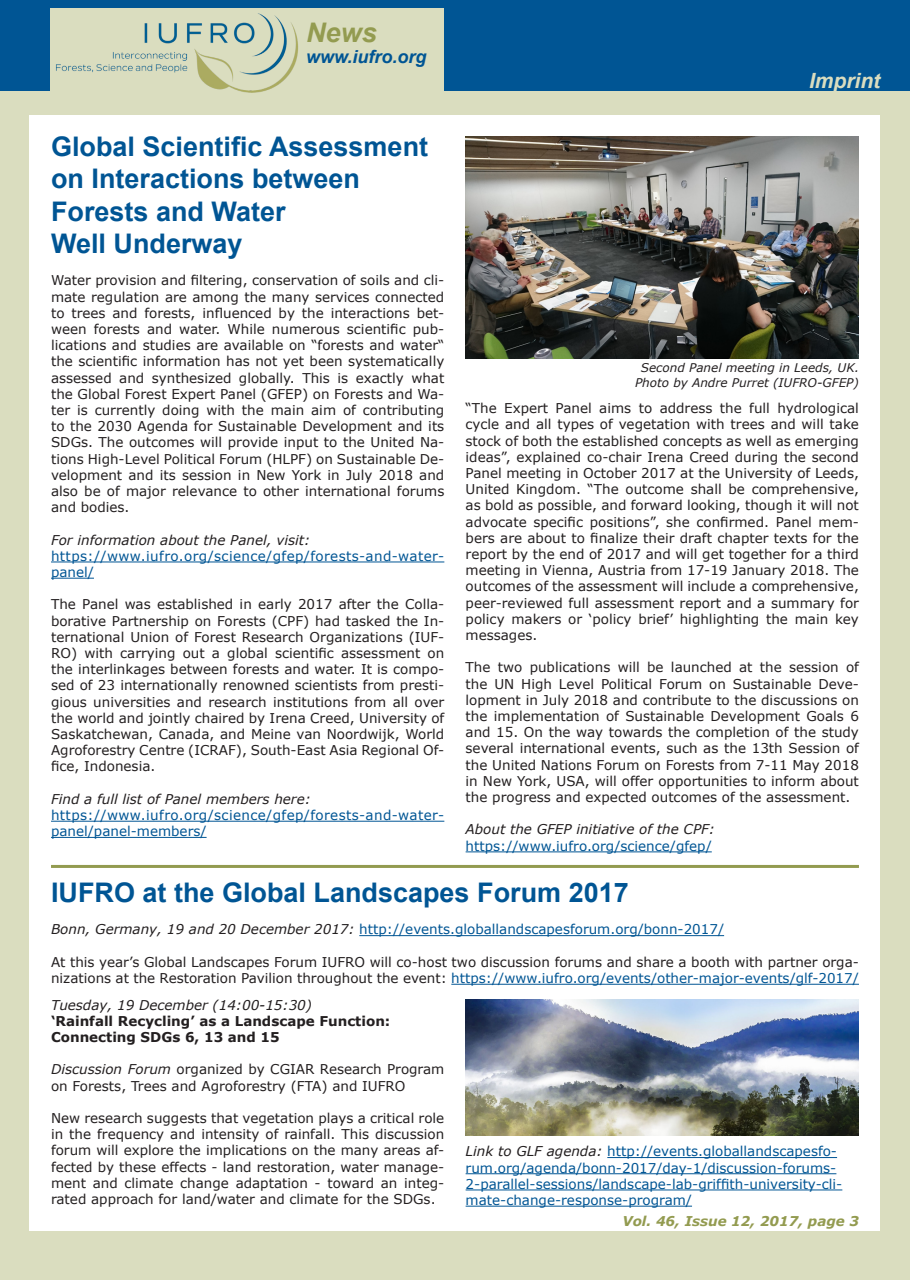
<style>
.page{position:relative;width:910px;height:1280px;background:#fff}
.page>*{position:absolute;margin:0;border:0;box-sizing:border-box;transform-origin:0 0}
.t1{font:700 27px/32.4px "Arial";color:#005594}
.t2{font:italic 700 27px "Arial";color:#939b50}
.t3{font:italic 700 21px "Arial";color:#daddbf}
.t4{font:italic 700 18px "Arial";color:#005594}
.t5{font:13.5px/16.2px "Verdana";color:#231f20;text-align:justify}
.t6{font:13.5px/16.2px "Verdana";color:#005594}
.t7{font:13.5px/16.2px "Verdana";letter-spacing:.03em;color:#005594}
.t8{font:italic 13.5px "Verdana";color:#231f20}
.t9{font:700 13.5px "Verdana";color:#231f20}
.t10{font:italic 700 13.5px "Verdana";color:#939b50}
.t11{font:italic 12px "Verdana";color:#231f20}
.s1{font-style:italic;color:#231f20}
.s2{color:#005594}
.s3{font-style:italic}
</style>
<div class="page">
<div style="left:0;top:0;width:910px;height:94px;background:#005594"></div>
<div style="left:0;top:91px;width:910px;height:1189px;background:#daddbf"></div>
<div style="left:30px;top:115px;width:850px;height:1115px;background:#fff"></div>
<div style="left:50px;top:9px;width:393px;height:106px;background:#daddbf"></div>
<img style="left:56px;top:13px;width:242px;height:79px">
<hr style="left:51px;top:562px;width:393px;height:1px;background:#005594">
<hr style="left:51px;top:578px;width:43px;height:1px;background:#005594">
<hr style="left:51px;top:821px;width:393px;height:1px;background:#005594">
<hr style="left:51px;top:837px;width:156px;height:1px;background:#005594">
<img style="left:466px;top:136px;width:393px;height:222px">
<hr style="left:466px;top:851px;width:246px;height:1px;background:#005594">
<hr style="left:51px;top:865px;width:808px;height:3px;background:#939b50">
<hr style="left:359px;top:935px;width:365px;height:1px;background:#005594">
<hr style="left:451px;top:984px;width:408px;height:1px;background:#005594">
<img style="left:466px;top:999px;width:393px;height:136px">
<hr style="left:607px;top:1157px;width:230px;height:1px;background:#005594">
<hr style="left:466px;top:1173px;width:370px;height:1px;background:#005594">
<hr style="left:466px;top:1189px;width:376px;height:1px;background:#005594">
<hr style="left:466px;top:1206px;width:226px;height:1px;background:#005594">
<p class="t2" style="left:306px;top:14px;width:72px">News</p>
<p class="t4" style="left:306px;top:45px;width:122px">www.iufro.org</p>
<p class="t1" style="left:51px;top:131px;width:379px">Global Scientific Assessment on Interactions between</p>
<p class="t1" style="left:51px;top:196px;width:236px">Forests and Water</p>
<p class="t1" style="left:51px;top:228px;width:193px">Well Underway</p>
<p class="t5" style="left:51px;top:272px;width:395px">Water provision and filtering, conservation of soils and cli&shy;mate regulation are among the many services connected to trees and forests, influenced by the interactions bet&shy;ween forests and water. While numerous scientific pub&shy;lications and studies are available on “forests and water“ the scientific information has not yet been systematically assessed and synthesized globally. This is exactly what the Global Forest Expert Panel (GFEP) on Forests and Wa&shy;ter is currently doing with the main aim of contributing to the 2030 Agenda for Sustainable Development and its SDGs. The outcomes will provide input to the United Na&shy;tions High-Level Political Forum (HLPF) on Sustainable De&shy;velopment and its session in New York in July 2018 and also be of major relevance to other international forums and bodies.</p>
<p class="t8" style="left:51px;top:530px;width:261px">For information about the Panel, visit:</p>
<p class="t7" style="left:51px;top:548px;width:395px">https://www.iufro.org/science/gfep/forests-and-water&shy;panel/</p>
<p class="t5" style="left:51px;top:596px;width:395px">The Panel was established in early 2017 after the Colla&shy;borative Partnership on Forests (CPF) had tasked the In&shy;ternational Union of Forest Research Organizations (IUF-RO) with carrying out a global scientific assessment on the interlinkages between forests and water. It is compo&shy;sed of 23 internationally renowned scientists from presti&shy;gious universities and research institutions from all over the world and jointly chaired by Irena Creed, University of Saskatchewan, Canada, and Meine van Noordwijk, World Agroforestry Centre (ICRAF), South-East Asia Regional Of&shy;fice, Indonesia.</p>
<p class="t8" style="left:51px;top:790px;width:261px">Find a full list of Panel members here:</p>
<p class="t7" style="left:51px;top:807px;width:395px">https://www.iufro.org/science/gfep/forests-and-water&shy;panel/panel-members/</p>
<p class="t3" style="left:809px;top:66px;width:73px">Imprint</p>
<p class="t11" style="left:641px;top:360px;width:220px">Second Panel meeting in Leeds, UK.</p>
<p class="t11" style="left:635px;top:374px;width:225px">Photo by Andre Purret (IUFRO-GFEP)</p>
<p class="t5" style="left:466px;top:400px;width:395px">“The Expert Panel aims to address the full hydrological cycle and all types of vegetation with trees and will take stock of both the established concepts as well as emerging ideas”, explained co-chair Irena Creed during the second Panel meeting in October 2017 at the University of Leeds, United Kingdom. “The outcome shall be comprehensive, as bold as possible, and forward looking, though it will not advocate specific positions”, she confirmed. Panel mem&shy;bers are about to finalize their draft chapter texts for the report by the end of 2017 and will get together for a third meeting in Vienna, Austria from 17-19 January 2018. The outcomes of the assessment will include a comprehensive, peer-reviewed full assessment report and a summary for policy makers or ‘policy brief’ highlighting the main key messages.</p>
<p class="t5" style="left:466px;top:659px;width:395px">The two publications will be launched at the session of the UN High Level Political Forum on Sustainable Deve&shy;lopment in July 2018 and contribute to the discussions on the implementation of Sustainable Development Goals 6 and 15. On the way towards the completion of the study several international events, such as the 13th Session of the United Nations Forum on Forests from 7-11 May 2018 in New York, USA, will offer opportunities to inform about the progress and expected outcomes of the assessment.</p>
<p class="t8" style="left:466px;top:820px;width:251px">About the GFEP initiative of the CPF:</p>
<p class="t6" style="left:466px;top:837px;width:248px">https://www.iufro.org/science/gfep/</p>
<p class="t1" style="left:51px;top:877px;width:579px">IUFRO at the Global Landscapes Forum 2017</p>
<p class="t6" style="left:51px;top:921px;width:675px"><span class="s1">Bonn, Germany, 19 and 20 December 2017:</span> http://events.globallandscapesforum.org/bonn-2017/</p>
<p class="t5" style="left:51px;top:954px;width:809px">At this year’s Global Landscapes Forum IUFRO will co-host two discussion forums and share a booth with partner orga&shy;nizations at the Restoration Pavilion throughout the event: <span class="s2">https://www.iufro.org/events/other-major-events/glf-2017/</span></p>
<p class="t8" style="left:51px;top:995px;width:262px">Tuesday, 19 December (14:00-15:30)</p>
<p class="t9" style="left:51px;top:1011px;width:341px">‘Rainfall Recycling’ as a Landscape Function:</p>
<p class="t9" style="left:51px;top:1027px;width:230px">Connecting SDGs 6, 13 and 15</p>
<p class="t5" style="left:51px;top:1061px;width:395px"><span class="s3">Discussion Forum</span> organized by CGIAR Research Program on Forests, Trees and Agroforestry (FTA) and IUFRO</p>
<p class="t5" style="left:51px;top:1110px;width:395px">New research suggests that vegetation plays a critical role in the frequency and intensity of rainfall. This discussion forum will explore the implications on the many areas af&shy;fected by these effects - land restoration, water manage&shy;ment and climate change adaptation - toward an integ&shy;rated approach for land/water and climate for the SDGs.</p>
<p class="t6" style="left:466px;top:1143px;width:378px"><span class="s1">Link to GLF agenda:</span> http://events.globallandscapesfo&shy;rum.org/agenda/bonn-2017/day-1/discussion-forums-2-parallel-sessions/landscape-lab-griffith-university-cli&shy;mate-change-response-program/</p>
<p class="t10" style="left:622px;top:1212px;width:238px">Vol. 46, Issue 12, 2017, page 3</p>
</div>
